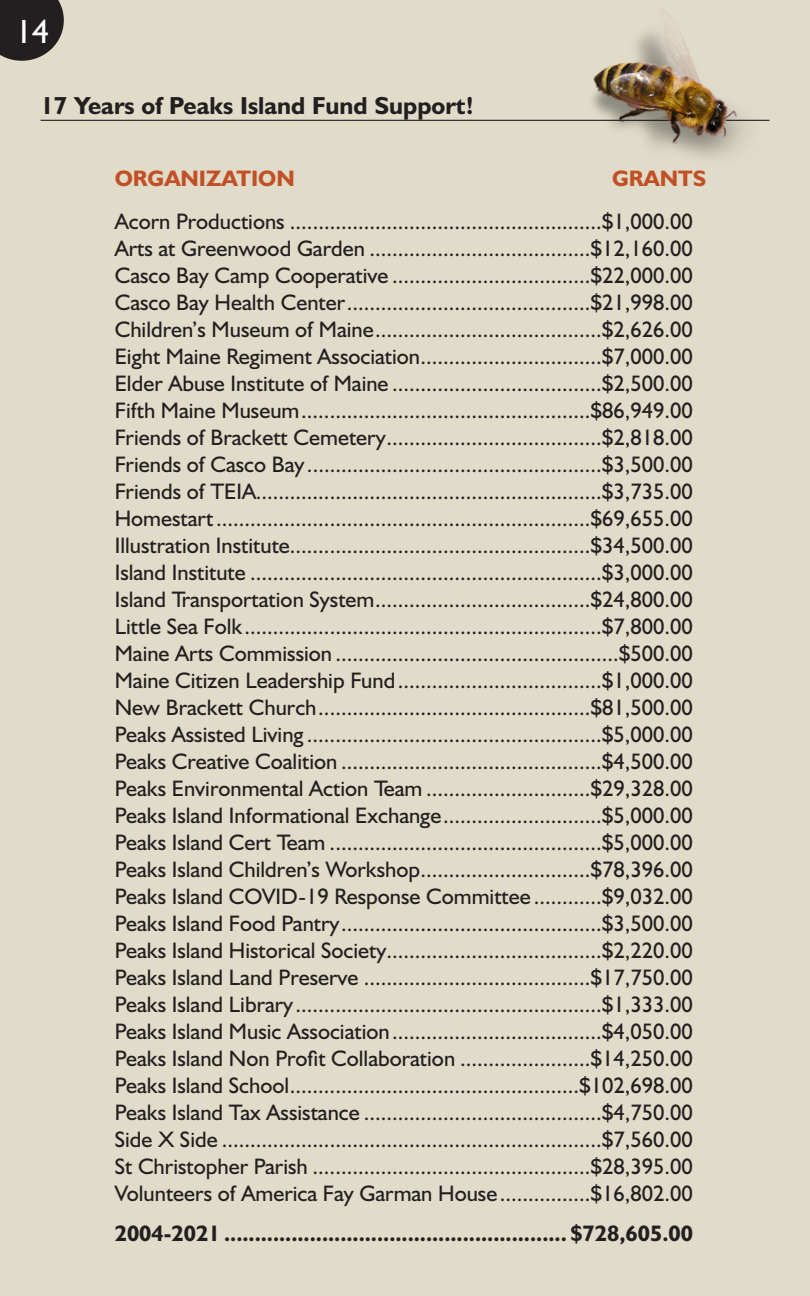
<style>
.page{position:relative;width:810px;height:1296px;background:#e0dcc9}
.page>*{position:absolute;margin:0;border:0;box-sizing:border-box;transform-origin:0 0}
.Page_Number{font:33.75px "Humanist 521 BT";color:#fff}
.Section_Heads{font:700 24.75px "Humanist 521 BT";color:#231f20}
.Organization_Grants{font:22.5px "Humanist 521 BT";color:#231f20}
.Organization_Grants-2{font:700 22.5px "Humanist 521 BT";color:#231f20}
.Organization_Head{font:700 22.5px "Humanist 521 BT";color:#c15026}
</style>
<div class="page">
<svg style="left:0;top:0;width:64px;height:61px;background:#393534"></svg>
<hr style="left:40px;top:120px;width:730px;height:1px;background:#231f20">
<img style="left:582px;top:13px;width:177px;height:144px">
<p class="Page_Number" style="left:16px;top:11px;width:35px">14</p>
<p class="Section_Heads" style="left:40px;top:91px;width:435px">17 Years of Peaks Island Fund Support!</p>
<p class="Organization_Head" style="left:115px;top:165px;width:182px">ORGANIZATION</p>
<p class="Organization_Head" style="left:612px;top:165px;width:96px">GRANTS</p>
<p class="Organization_Grants" style="left:115px;top:207px;width:580px">Acorn Productions .......................................................$1,000.00</p>
<p class="Organization_Grants" style="left:115px;top:234px;width:580px">Arts at Greenwood Garden .......................................$12,160.00</p>
<p class="Organization_Grants" style="left:115px;top:261px;width:580px">Casco Bay Camp Cooperative ...................................$22,000.00</p>
<p class="Organization_Grants" style="left:115px;top:288px;width:580px">Casco Bay Health Center...........................................$21,998.00</p>
<p class="Organization_Grants" style="left:115px;top:315px;width:580px">Children’s Museum of Maine........................................$2,626.00</p>
<p class="Organization_Grants" style="left:115px;top:342px;width:580px">Eight Maine Regiment Association................................$7,000.00</p>
<p class="Organization_Grants" style="left:115px;top:369px;width:580px">Elder Abuse Institute of Maine .....................................$2,500.00</p>
<p class="Organization_Grants" style="left:115px;top:396px;width:580px">Fifth Maine Museum...................................................$86,949.00</p>
<p class="Organization_Grants" style="left:115px;top:423px;width:580px">Friends of Brackett Cemetery......................................$2,818.00</p>
<p class="Organization_Grants" style="left:115px;top:450px;width:580px">Friends of Casco Bay....................................................$3,500.00</p>
<p class="Organization_Grants" style="left:115px;top:477px;width:580px">Friends of TEIA.............................................................$3,735.00</p>
<p class="Organization_Grants" style="left:115px;top:504px;width:580px">Homestart..................................................................$69,655.00</p>
<p class="Organization_Grants" style="left:115px;top:531px;width:580px">Illustration Institute.....................................................$34,500.00</p>
<p class="Organization_Grants" style="left:115px;top:558px;width:580px">Island Institute ..............................................................$3,000.00</p>
<p class="Organization_Grants" style="left:115px;top:585px;width:580px">Island Transportation System......................................$24,800.00</p>
<p class="Organization_Grants" style="left:115px;top:612px;width:580px">Little Sea Folk...............................................................$7,800.00</p>
<p class="Organization_Grants" style="left:115px;top:639px;width:580px">Maine Arts Commission ..................................................$500.00</p>
<p class="Organization_Grants" style="left:115px;top:666px;width:580px">Maine Citizen Leadership Fund....................................$1,000.00</p>
<p class="Organization_Grants" style="left:115px;top:693px;width:580px">New Brackett Church................................................$81,500.00</p>
<p class="Organization_Grants" style="left:115px;top:720px;width:580px">Peaks Assisted Living ....................................................$5,000.00</p>
<p class="Organization_Grants" style="left:115px;top:747px;width:580px">Peaks Creative Coalition ..............................................$4,500.00</p>
<p class="Organization_Grants" style="left:115px;top:774px;width:580px">Peaks Environmental Action Team .............................$29,328.00</p>
<p class="Organization_Grants" style="left:115px;top:801px;width:580px">Peaks Island Informational Exchange............................$5,000.00</p>
<p class="Organization_Grants" style="left:115px;top:828px;width:580px">Peaks Island Cert Team ................................................$5,000.00</p>
<p class="Organization_Grants" style="left:115px;top:855px;width:580px">Peaks Island Children’s Workshop..............................$78,396.00</p>
<p class="Organization_Grants" style="left:115px;top:882px;width:580px">Peaks Island COVID-19 Response Committee ............$9,032.00</p>
<p class="Organization_Grants" style="left:115px;top:909px;width:580px">Peaks Island Food Pantry..............................................$3,500.00</p>
<p class="Organization_Grants" style="left:115px;top:936px;width:580px">Peaks Island Historical Society......................................$2,220.00</p>
<p class="Organization_Grants" style="left:115px;top:963px;width:580px">Peaks Island Land Preserve ........................................$17,750.00</p>
<p class="Organization_Grants" style="left:115px;top:990px;width:580px">Peaks Island Library......................................................$1,333.00</p>
<p class="Organization_Grants" style="left:115px;top:1017px;width:580px">Peaks Island Music Association.....................................$4,050.00</p>
<p class="Organization_Grants" style="left:115px;top:1044px;width:580px">Peaks Island Non Profit Collaboration .......................$14,250.00</p>
<p class="Organization_Grants" style="left:115px;top:1071px;width:580px">Peaks Island School...................................................$102,698.00</p>
<p class="Organization_Grants" style="left:115px;top:1098px;width:580px">Peaks Island Tax Assistance ..........................................$4,750.00</p>
<p class="Organization_Grants" style="left:115px;top:1125px;width:580px">Side X Side ...................................................................$7,560.00</p>
<p class="Organization_Grants" style="left:115px;top:1152px;width:580px">St Christopher Parish .................................................$28,395.00</p>
<p class="Organization_Grants" style="left:115px;top:1179px;width:580px">Volunteers of America Fay Garman House................$16,802.00</p>
<p class="Organization_Grants-2" style="left:115px;top:1220px;width:580px">2004-2021 ........................................................ $728,605.00</p>
</div>
